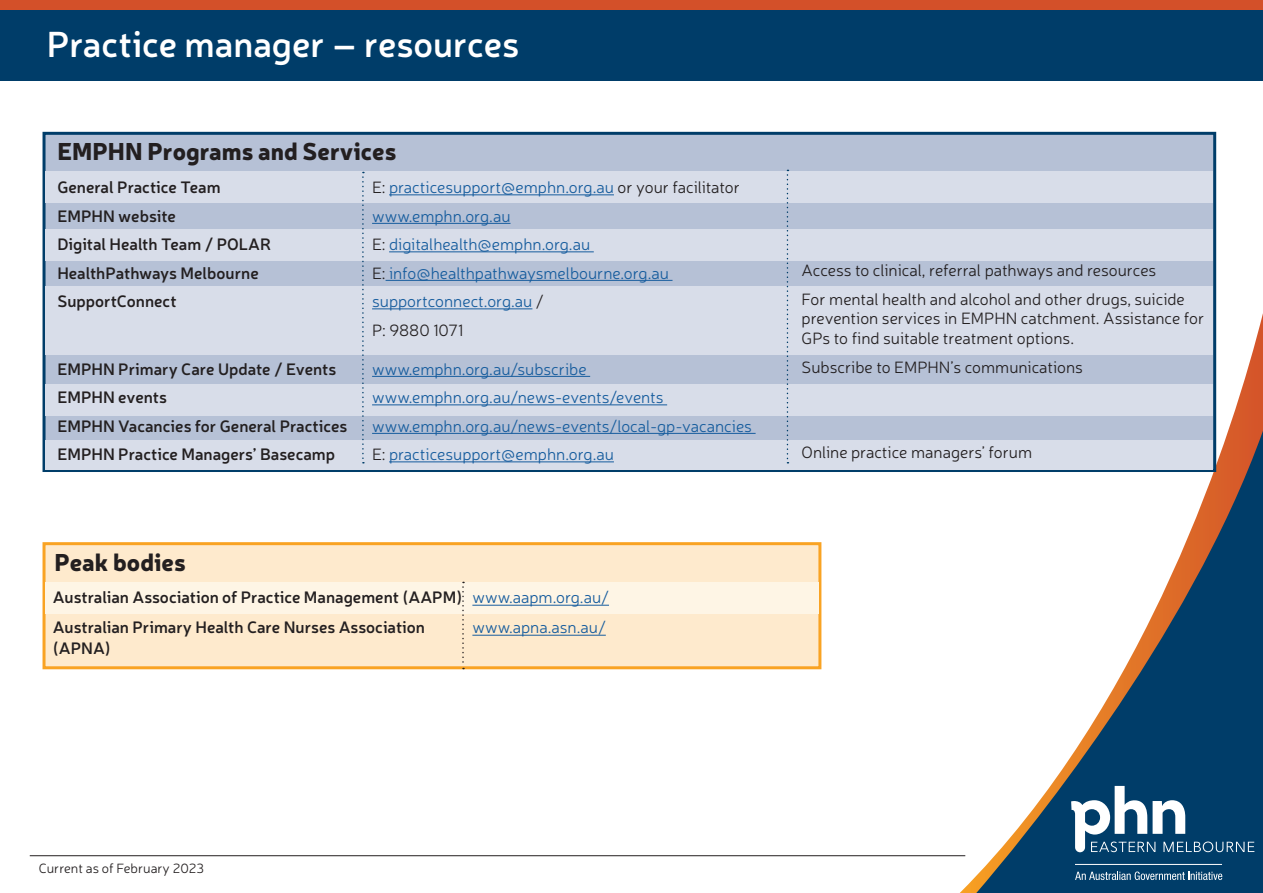
<style>
.page{position:relative;width:1263px;height:893px;background:#fff}
.page>*{position:absolute;margin:0;border:0;box-sizing:border-box;transform-origin:0 0}
.t1{font:600 36px "Neris";color:#fff}
.t2{font:900 24px "Neris";color:#231f20}
.t3{font:300 16.5px "Neris";color:#175d9e}
.t4{font:600 16.5px/21px "Neris";color:#231f20}
.t5{font:300 16.5px/19.8px "Neris";color:#231f20}
.t6{font:300 13.5px "Neris";color:#231f20}
.s1{color:#231f20}
</style>
<div class="page">
<svg style="left:960px;top:313px;width:303px;height:580px"></svg>
<div style="left:0;top:0;width:1263px;height:81px;background:#003d69"></div>
<div style="left:0;top:0;width:1263px;height:9px;background:#d35029"></div>
<div style="left:43px;top:132px;width:1173px;height:340px;background:#b6c1d6;border:3px solid #003d69"></div>
<div style="left:45px;top:172px;width:1168px;height:31px;background:#d8dde9"></div>
<div style="left:45px;top:229px;width:1168px;height:32px;background:#d8dde9"></div>
<div style="left:45px;top:286px;width:1168px;height:68px;background:#d8dde9"></div>
<div style="left:45px;top:384px;width:1168px;height:31px;background:#d8dde9"></div>
<div style="left:45px;top:440px;width:1168px;height:29px;background:#d8dde9"></div>
<hr style="left:389px;top:195px;width:225px;height:1px;background:#175d9e">
<hr style="left:372px;top:223px;width:138px;height:1px;background:#175d9e">
<hr style="left:389px;top:252px;width:205px;height:1px;background:#175d9e">
<hr style="left:386px;top:280px;width:286px;height:1px;background:#175d9e">
<hr style="left:372px;top:309px;width:160px;height:1px;background:#175d9e">
<hr style="left:372px;top:376px;width:218px;height:1px;background:#175d9e">
<hr style="left:372px;top:405px;width:295px;height:1px;background:#175d9e">
<hr style="left:372px;top:433px;width:384px;height:1px;background:#175d9e">
<hr style="left:389px;top:462px;width:225px;height:1px;background:#175d9e">
<svg style="left:362px;top:172px;width:2px;height:291px"></svg>
<svg style="left:787px;top:170px;width:1px;height:293px"></svg>
<hr style="left:30px;top:855px;width:935px;height:1px;background:#231f20">
<div style="left:43px;top:542px;width:778px;height:127px;background:#feeacd;border:3px solid #f9a323"></div>
<div style="left:45px;top:583px;width:773px;height:31px;background:#fef5e5"></div>
<hr style="left:472px;top:605px;width:137px;height:1px;background:#175d9e">
<hr style="left:472px;top:635px;width:134px;height:1px;background:#175d9e">
<svg style="left:462px;top:582px;width:2px;height:87px"></svg>
<p class="t1" style="left:47px;top:20px;width:474px">Practice manager – resources</p>
<p class="t2" style="left:57px;top:134px;width:340px">EMPHN Programs and Services</p>
<p class="t4" style="left:57px;top:176px;width:165px">General Practice Team</p>
<p class="t4" style="left:57px;top:204px;width:120px">EMPHN website</p>
<p class="t4" style="left:57px;top:233px;width:215px">Digital Health Team / POLAR</p>
<p class="t4" style="left:57px;top:261px;width:203px">HealthPathways Melbourne</p>
<p class="t4" style="left:57px;top:290px;width:121px">SupportConnect</p>
<p class="t4" style="left:57px;top:357px;width:280px">EMPHN Primary Care Update / Events</p>
<p class="t4" style="left:57px;top:386px;width:111px">EMPHN events</p>
<p class="t4" style="left:57px;top:414px;width:291px">EMPHN Vacancies for General Practices</p>
<p class="t4" style="left:57px;top:443px;width:279px">EMPHN Practice Managers’ Basecamp</p>
<p class="t3" style="left:372px;top:177px;width:369px"><span class="s1">E:</span> practicesupport@emphn.org.au <span class="s1">or your facilitator</span></p>
<p class="t3" style="left:372px;top:205px;width:140px">www.emphn.org.au</p>
<p class="t3" style="left:372px;top:234px;width:220px"><span class="s1">E:</span> digitalhealth@emphn.org.au</p>
<p class="t3" style="left:372px;top:262px;width:298px"><span class="s1">E:</span> info@healthpathwaysmelbourne.org.au</p>
<p class="t3" style="left:372px;top:291px;width:173px">supportconnect.org.au <span class="s1">/</span></p>
<p class="t5" style="left:372px;top:319px;width:93px">P: 9880 1071</p>
<p class="t3" style="left:372px;top:358px;width:216px">www.emphn.org.au/subscribe</p>
<p class="t3" style="left:372px;top:387px;width:293px">www.emphn.org.au/news-events/events</p>
<p class="t3" style="left:372px;top:415px;width:381px">www.emphn.org.au/news-events/local-gp-vacancies</p>
<p class="t3" style="left:372px;top:444px;width:243px"><span class="s1">E:</span> practicesupport@emphn.org.au</p>
<p class="t2" style="left:54px;top:544px;width:133px">Peak bodies</p>
<p class="t4" style="left:53px;top:586px;width:411px">Australian Association of Practice Management (AAPM)</p>
<p class="t4" style="left:53px;top:616px;width:374px">Australian Primary Health Care Nurses Association (APNA)</p>
<p class="t3" style="left:472px;top:587px;width:138px">www.aapm.org.au/</p>
<p class="t3" style="left:472px;top:617px;width:135px">www.apna.asn.au/</p>
<p class="t5" style="left:801px;top:260px;width:356px">Access to clinical, referral pathways and resources</p>
<p class="t5" style="left:801px;top:288px;width:404px">For mental health and alcohol and other drugs, suicide prevention services in EMPHN catchment. Assistance for<br>GPs to find suitable treatment options.</p>
<p class="t5" style="left:801px;top:357px;width:283px">Subscribe to EMPHN’s communications</p>
<p class="t5" style="left:801px;top:442px;width:232px">Online practice managers’ forum</p>
<p class="t6" style="left:39px;top:860px;width:167px">Current as of February 2023</p>
</div>
